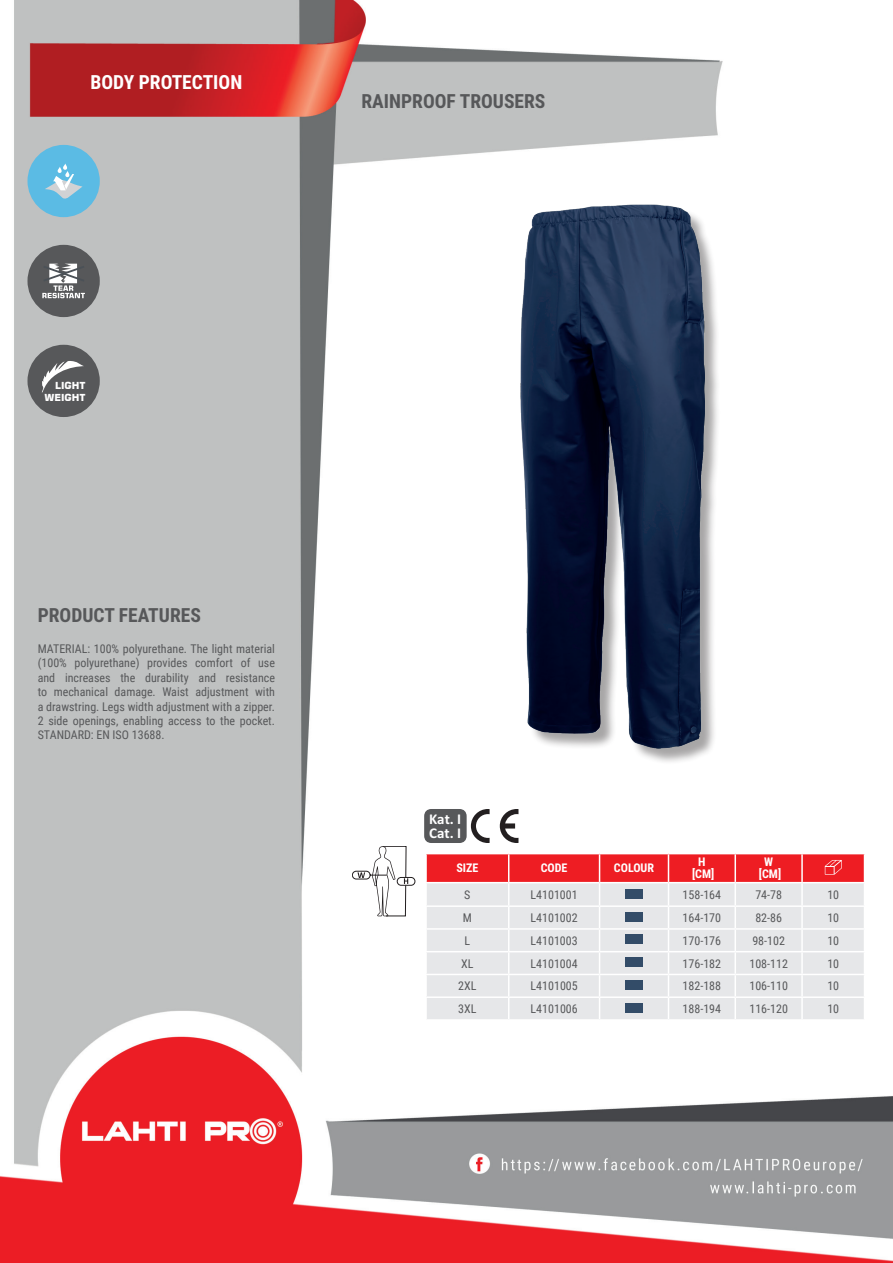
<style>
.page{position:relative;width:893px;height:1263px;background:#fff}
.page>*{position:absolute;margin:0;border:0;box-sizing:border-box;transform-origin:0 0}
.t1{font:700 19.5px "Roboto Condensed";color:#57585a}
.t2{font:700 19.5px "Roboto Condensed";color:#fff}
.t3{font:700 15px/13.8px "Calibri Profix";color:#fff}
.t4{font:12px/14.4px "Roboto Condensed";color:#57585a;text-align:justify}
.t5{font:700 12px/12px "Roboto Condensed";color:#fff;text-align:center}
.t6{font:700 9.6px/11.6px "Square 721 BT";color:#fff;text-align:right}
</style>
<div class="page">
<img style="left:0;top:0;width:893px;height:1263px">
<div style="left:27px;top:145px;width:73px;height:72px;background:#5bbbe4;border-radius:50%"></div>
<div style="left:27px;top:245px;width:73px;height:72px;background:#57585a;border-radius:50%"></div>
<div style="left:27px;top:345px;width:73px;height:72px;background:#57585a;border-radius:50%"></div>
<div style="left:523px;top:206px;width:198px;height:559px;background:#231f20;opacity:.4"></div>
<img style="left:520px;top:204px;width:184px;height:544px">
<hr style="left:425px;top:854px;width:2px;height:28px;background:#fff">
<hr style="left:425px;top:883px;width:2px;height:22px;background:#fff">
<hr style="left:425px;top:907px;width:2px;height:21px;background:#fff">
<hr style="left:425px;top:930px;width:2px;height:21px;background:#fff">
<hr style="left:425px;top:952px;width:2px;height:22px;background:#fff">
<hr style="left:425px;top:975px;width:2px;height:21px;background:#fff">
<hr style="left:425px;top:998px;width:2px;height:21px;background:#fff">
<hr style="left:425px;top:853px;width:84px;height:1px;background:#fff">
<hr style="left:425px;top:882px;width:84px;height:1px;background:#fff">
<hr style="left:425px;top:905px;width:84px;height:2px;background:#fff">
<hr style="left:425px;top:928px;width:84px;height:2px;background:#fff">
<hr style="left:425px;top:951px;width:84px;height:1px;background:#fff">
<hr style="left:425px;top:974px;width:84px;height:1px;background:#fff">
<hr style="left:425px;top:996px;width:84px;height:2px;background:#fff">
<hr style="left:425px;top:1019px;width:84px;height:2px;background:#fff">
<hr style="left:509px;top:1019px;width:91px;height:2px;background:#fff">
<hr style="left:600px;top:1019px;width:68px;height:2px;background:#fff">
<hr style="left:668px;top:1019px;width:67px;height:2px;background:#fff">
<hr style="left:735px;top:1019px;width:67px;height:2px;background:#fff">
<hr style="left:802px;top:1019px;width:63px;height:2px;background:#fff">
<svg style="left:426px;top:853px;width:439px;height:166px;background:#e9c7ca"></svg>
<div style="left:625px;top:889px;width:17px;height:10px;background:#334c68"></div>
<div style="left:625px;top:912px;width:17px;height:9px;background:#334c68"></div>
<div style="left:625px;top:934px;width:17px;height:10px;background:#334c68"></div>
<div style="left:625px;top:957px;width:17px;height:10px;background:#334c68"></div>
<div style="left:625px;top:980px;width:17px;height:10px;background:#334c68"></div>
<div style="left:625px;top:1003px;width:17px;height:10px;background:#334c68"></div>
<div style="left:424px;top:809px;width:43px;height:34px;background:#57585a;border-radius:7px"></div>
<svg style="left:500px;top:809px;width:18px;height:34px"></svg>
<svg style="left:471px;top:809px;width:19px;height:34px"></svg>
<svg style="left:45px;top:163px;width:38px;height:36px"></svg>
<svg style="left:42px;top:264px;width:43px;height:34px"></svg>
<svg style="left:42px;top:361px;width:42px;height:31px"></svg>
<div style="left:352px;top:871px;width:18px;height:8px;background:#fff;border:1px solid #231f20;border-radius:4px"></div>
<svg style="left:358px;top:872px;width:7px;height:6px"></svg>
<svg style="left:397px;top:877px;width:18px;height:8px"></svg>
<svg style="left:372px;top:846px;width:36px;height:70px"></svg>
<h1 class="t2" style="left:90px;top:69px;width:153px">BODY PROTECTION</h1>
<h1 class="t1" style="left:361px;top:88px;width:186px">RAINPROOF TROUSERS</h1>
<p class="t6" style="left:44px;top:380px;width:43px">LIGHT<br>WEIGHT</p>
<h1 class="t1" style="left:38px;top:601px;width:165px">PRODUCT FEATURES</h1>
<p class="t4" style="left:38px;top:641px;width:239px">MATERIAL: 100% polyurethane. The light material (100% polyurethane) provides comfort of use and increases the durability and resistance to mechanical damage. Waist adjustment with a drawstring. Legs width adjustment with a zipper.<br>2 side openings, enabling access to the pocket.<br>STANDARD: EN ISO 13688.</p>
<p class="t3" style="left:429px;top:811px;width:34px">Kat. I<br>Cat. I</p>
<p class="t5" style="left:456px;top:862px;width:23px">SIZE</p>
<p class="t5" style="left:541px;top:862px;width:28px">CODE</p>
<p class="t5" style="left:614px;top:862px;width:42px">COLOUR</p>
<p class="t5" style="left:692px;top:856px;width:24px">H [CM]</p>
<p class="t5" style="left:759px;top:856px;width:24px">W [CM]</p>
<p class="t4" style="left:464px;top:887px;width:8px">S</p>
<p class="t4" style="left:531px;top:887px;width:49px">L4101001</p>
<p class="t4" style="left:683px;top:887px;width:40px">158-164</p>
<p class="t4" style="left:755px;top:887px;width:28px">74-78</p>
<p class="t4" style="left:827px;top:887px;width:13px">10</p>
<p class="t4" style="left:463px;top:910px;width:11px">M</p>
<p class="t4" style="left:531px;top:910px;width:49px">L4101002</p>
<p class="t4" style="left:683px;top:910px;width:40px">164-170</p>
<p class="t4" style="left:755px;top:910px;width:28px">82-86</p>
<p class="t4" style="left:827px;top:910px;width:13px">10</p>
<p class="t4" style="left:465px;top:933px;width:7px">L</p>
<p class="t4" style="left:531px;top:933px;width:49px">L4101003</p>
<p class="t4" style="left:683px;top:933px;width:40px">170-176</p>
<p class="t4" style="left:752px;top:933px;width:34px">98-102</p>
<p class="t4" style="left:827px;top:933px;width:13px">10</p>
<p class="t4" style="left:461px;top:956px;width:14px">XL</p>
<p class="t4" style="left:531px;top:956px;width:49px">L4101004</p>
<p class="t4" style="left:683px;top:956px;width:40px">176-182</p>
<p class="t4" style="left:749px;top:956px;width:40px">108-112</p>
<p class="t4" style="left:827px;top:956px;width:13px">10</p>
<p class="t4" style="left:458px;top:978px;width:20px">2XL</p>
<p class="t4" style="left:531px;top:978px;width:49px">L4101005</p>
<p class="t4" style="left:683px;top:978px;width:40px">182-188</p>
<p class="t4" style="left:749px;top:978px;width:40px">106-110</p>
<p class="t4" style="left:827px;top:978px;width:13px">10</p>
<p class="t4" style="left:458px;top:1001px;width:20px">3XL</p>
<p class="t4" style="left:531px;top:1001px;width:49px">L4101006</p>
<p class="t4" style="left:683px;top:1001px;width:40px">188-194</p>
<p class="t4" style="left:749px;top:1001px;width:40px">116-120</p>
<p class="t4" style="left:827px;top:1001px;width:13px">10</p>
</div>
